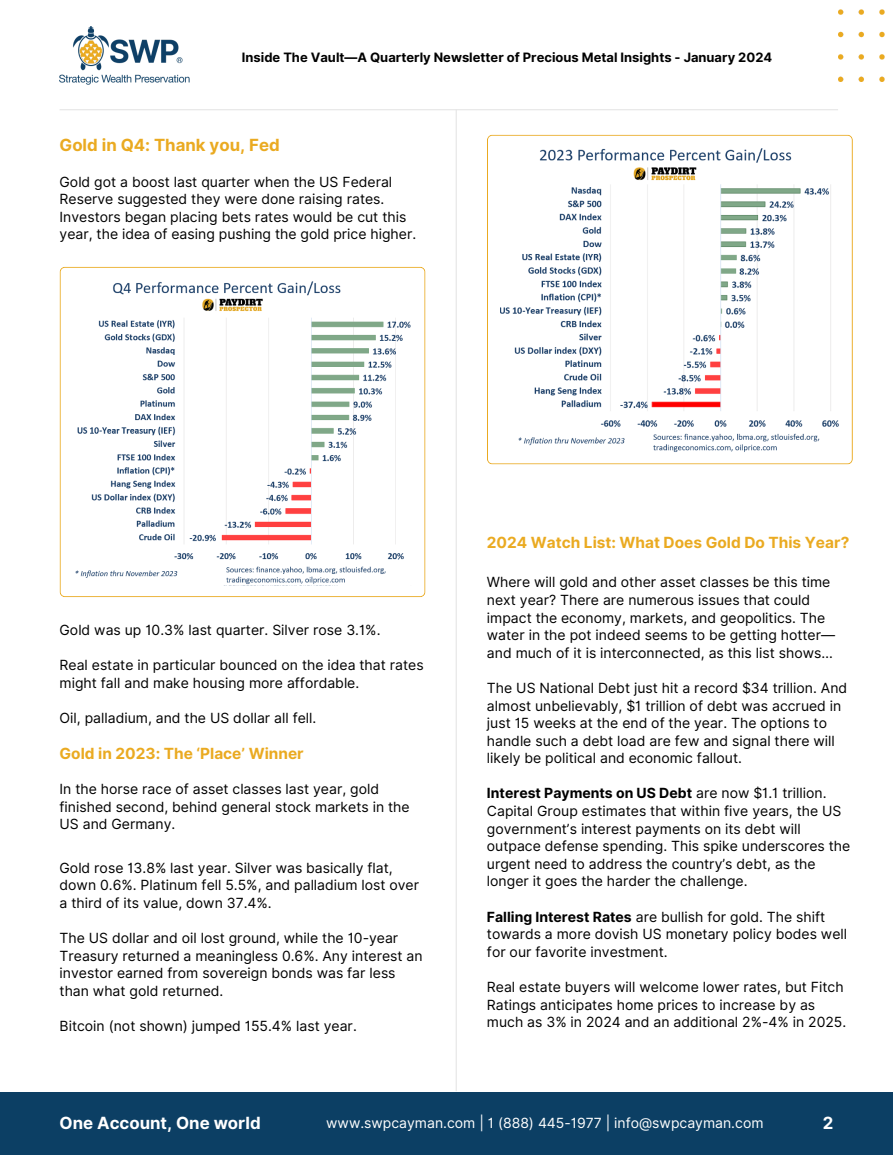
<style>
.page{position:relative;width:893px;height:1155px;background:#fff}
.page>*{position:absolute;margin:0;border:0;box-sizing:border-box;transform-origin:0 0}
.t1{font:700 16.8px "Inter";color:#eaaa21}
.t2{font:700 16.8px "Inter";color:#fff}
.t3{font:700 15.36px "Inter";color:#eaaa21}
.t4{font:14px/17.6px "Inter";color:#000}
.t5{font:14px "Inter";color:#fff}
.t6{font:700 12.95px "Inter";color:#000}
.s1{font-weight:700}
</style>
<div class="page">
<div style="left:0;top:1092px;width:893px;height:63px;background:#0c3f64"></div>
<img style="left:60px;top:26px;width:129px;height:59px">
<img style="left:838px;top:9px;width:47px;height:72px">
<hr style="left:60px;top:109px;width:778px;height:1px;background:#e4e4e4">
<svg style="left:60px;top:267px;width:365px;height:330px"></svg>
<hr style="left:456px;top:110px;width:1px;height:981px;background:#e4e4e4">
<svg style="left:487px;top:135px;width:366px;height:329px"></svg>
<img style="left:70px;top:278px;width:343px;height:308px">
<img style="left:500px;top:145px;width:339px;height:309px">
<p class="t6" style="left:242px;top:50px;width:532px">Inside The Vault—A Quarterly Newsletter of Precious Metal Insights - January 2024</p>
<p class="t1" style="left:60px;top:134px;width:222px">Gold in Q4: Thank you, Fed</p>
<p class="t4" style="left:60px;top:173px;width:358px">Gold got a boost last quarter when the US Federal Reserve suggested they were done raising rates.<br>Investors began placing bets rates would be cut this year, the idea of easing pushing the gold price higher.</p>
<p class="t4" style="left:60px;top:621px;width:322px">Gold was up 10.3% last quarter. Silver rose 3.1%.</p>
<p class="t4" style="left:60px;top:656px;width:365px">Real estate in particular bounced on the idea that rates might fall and make housing more affordable.</p>
<p class="t4" style="left:60px;top:709px;width:258px">Oil, palladium, and the US dollar all fell.</p>
<p class="t3" style="left:60px;top:744px;width:246px">Gold in 2023: The ‘Place’ Winner</p>
<p class="t4" style="left:60px;top:780px;width:352px">In the horse race of asset classes last year, gold finished second, behind general stock markets in the<br>US and Germany.</p>
<p class="t4" style="left:60px;top:859px;width:361px">Gold rose 13.8% last year. Silver was basically flat, down 0.6%. Platinum fell 5.5%, and palladium lost over a third of its value, down 37.4%.</p>
<p class="t4" style="left:60px;top:929px;width:364px">The US dollar and oil lost ground, while the 10-year Treasury returned a meaningless 0.6%. Any interest an investor earned from sovereign bonds was far less than what gold returned.</p>
<p class="t4" style="left:60px;top:1017px;width:299px">Bitcoin (not shown) jumped 155.4% last year.</p>
<p class="t3" style="left:487px;top:534px;width:364px">2024 Watch List: What Does Gold Do This Year?</p>
<p class="t4" style="left:487px;top:574px;width:350px">Where will gold and other asset classes be this time next year? There are numerous issues that could impact the economy, markets, and geopolitics. The water in the pot indeed seems to be getting hotter— and much of it is interconnected, as this list shows…</p>
<p class="t4" style="left:487px;top:679px;width:362px">The US National Debt just hit a record $34 trillion. And almost unbelievably, $1 trillion of debt was accrued in just 15 weeks at the end of the year. The options to handle such a debt load are few and signal there will likely be political and economic fallout.</p>
<p class="t4" style="left:487px;top:785px;width:365px"><span class="s1">Interest Payments on US Debt</span> are now $1.1 trillion.<br>Capital Group estimates that within five years, the US government’s interest payments on its debt will outpace defense spending. This spike underscores the urgent need to address the country’s debt, as the longer it goes the harder the challenge.</p>
<p class="t4" style="left:487px;top:908px;width:362px"><span class="s1">Falling Interest Rates</span> are bullish for gold. The shift towards a more dovish US monetary policy bodes well for our favorite investment.</p>
<p class="t4" style="left:487px;top:978px;width:361px">Real estate buyers will welcome lower rates, but Fitch<br>Ratings anticipates home prices to increase by as much as 3% in 2024 and an additional 2%-4% in 2025.</p>
<p class="t2" style="left:60px;top:1113px;width:203px">One Account, One world</p>
<p class="t5" style="left:326px;top:1114px;width:439px">www.swpcayman.com | 1 (888) 445-1977 | info@swpcayman.com</p>
<p class="t2" style="left:823px;top:1113px;width:12px">2</p>
</div>
